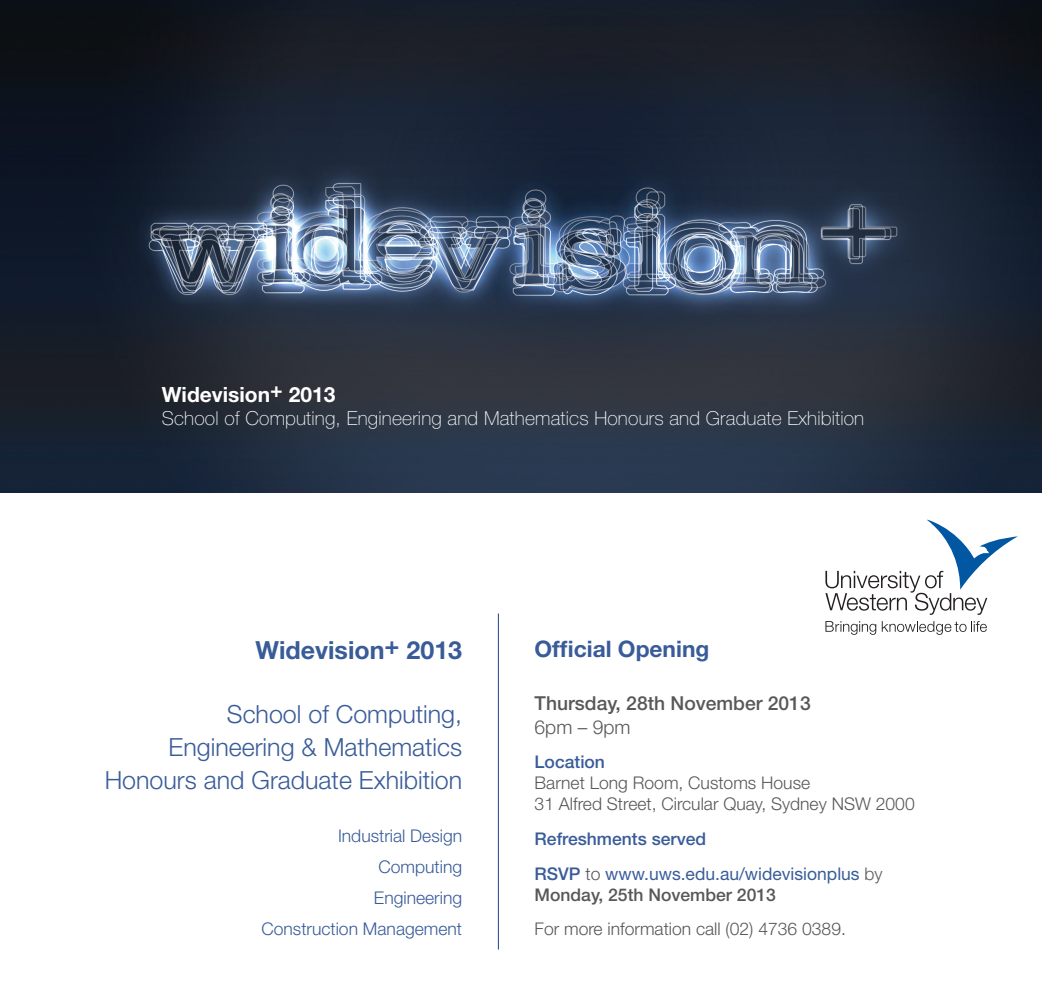
<style>
.page{position:relative;width:1042px;height:983px;background:#fff}
.page>*{position:absolute;margin:0;border:0;box-sizing:border-box;transform-origin:0 0}
.t1{font:300 25.03px/33.2px "Helvetica Neue";color:#395c99;text-align:right}
.t2{font:700 25.03px "Helvetica Neue";color:#395c99}
.t3{font:700 22.75px "Helvetica Neue";color:#395c99}
.t4{font:700 21px "Helvetica Neue";color:#fff}
.t5{font:100 19.25px "Helvetica Neue";letter-spacing:.01em;color:#fff}
.t6{font:500 19.25px/23.1px "Helvetica Neue";color:#57585a}
.t7{font:300 17.5px/21px "Helvetica Neue";color:#57585a}
.t8{font:17.5px/21px "Helvetica Neue";color:#395c99}
.t9{font:300 17.5px "Helvetica Neue";color:#395c99}
.t10{font:500 17.5px "Helvetica Neue";color:#395c99}
.s1{font-weight:300}
.s2{font-weight:500;color:#395c99}
.s3{font-weight:500}
.s4{font-weight:300;color:#57585a}
.s5{font-weight:500;color:#57585a}
</style>
<div class="page">
<img style="left:0;top:0;width:1042px;height:492px">
<svg style="left:825px;top:621px;width:51px;height:13px"></svg>
<svg style="left:882px;top:621px;width:105px;height:13px"></svg>
<svg style="left:825px;top:519px;width:192px;height:95px"></svg>
<hr style="left:498px;top:613px;width:1px;height:336px;background:#253f8e">
<p class="t4" style="left:162px;top:381px;width:175px">Widevision+ 2013</p>
<p class="t5" style="left:162px;top:407px;width:704px">School of Computing, Engineering and Mathematics Honours and Graduate Exhibition</p>
<p class="t2" style="left:255px;top:634px;width:208px">Widevision+ 2013</p>
<p class="t1" style="left:105px;top:696px;width:359px">School of Computing,<br>Engineering &amp; Mathematics<br>Honours and Graduate Exhibition</p>
<p class="t9" style="left:338px;top:825px;width:126px">Industrial Design</p>
<p class="t9" style="left:378px;top:856px;width:85px">Computing</p>
<p class="t9" style="left:374px;top:887px;width:90px">Engineering</p>
<p class="t9" style="left:261px;top:918px;width:202px">Construction Management</p>
<p class="t3" style="left:534px;top:635px;width:176px">Official Opening</p>
<p class="t6" style="left:534px;top:691px;width:278px">Thursday, 28th November 2013<br><span class="s1">6pm – 9pm</span></p>
<p class="t7" style="left:534px;top:750px;width:382px"><span class="s2">Location<br></span>Barnet Long Room, Customs House<br>31 Alfred Street, Circular Quay, Sydney NSW 2000</p>
<p class="t10" style="left:534px;top:828px;width:173px">Refreshments served</p>
<p class="t8" style="left:534px;top:862px;width:350px"><span class="s3">RSVP</span> <span class="s4">to</span> www.uws.edu.au/widevisionplus <span class="s4">by<br></span><span class="s5">Monday, 25th November 2013</span></p>
<p class="t7" style="left:534px;top:917px;width:313px">For more information call (02) 4736 0389.</p>
</div>
